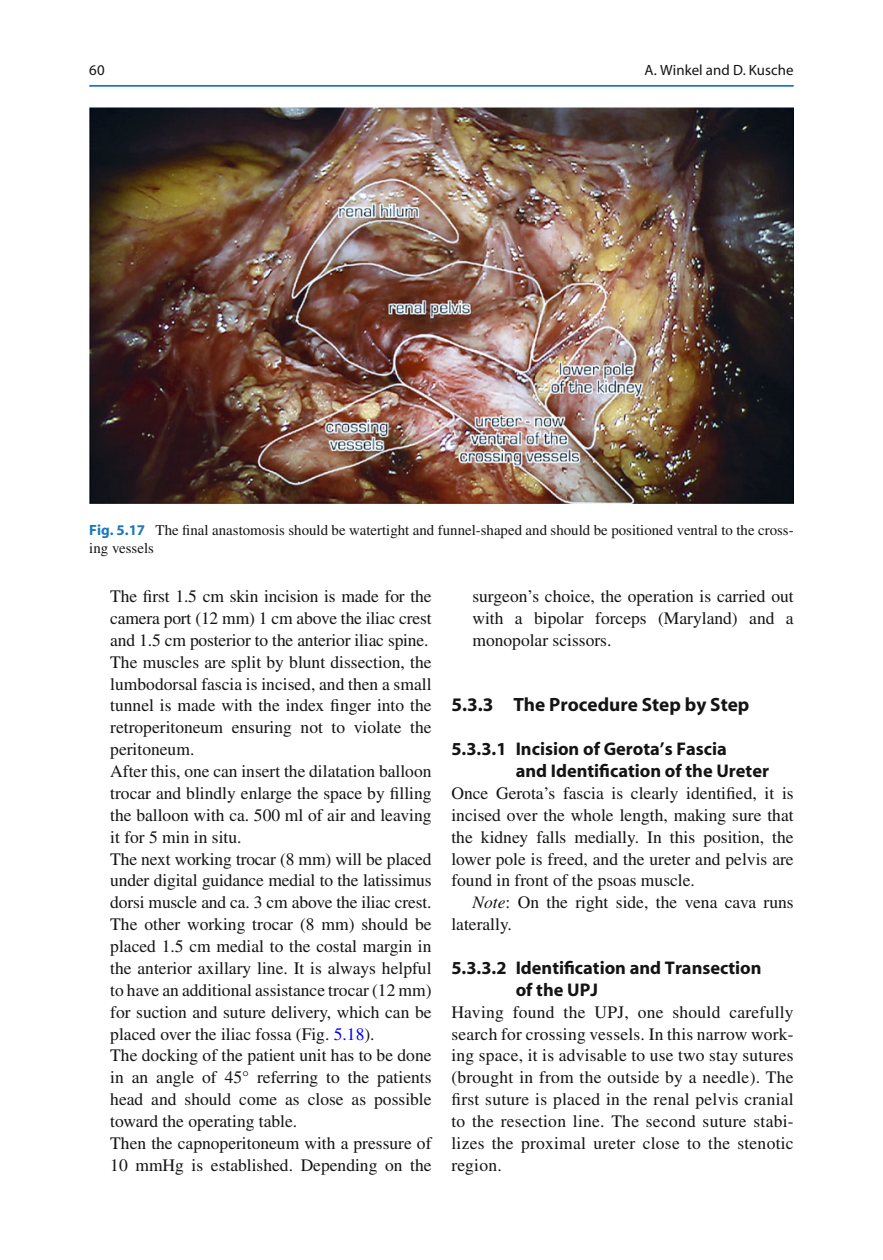
<style>
.page{position:relative;width:883px;height:1260px;background:#fff}
.page>*{position:absolute;margin:0;border:0;box-sizing:border-box;transform-origin:0 0}
.t1{font:700 19.25px "Myriad";color:#131413}
.t2{font:700 18.38px/21.9px "Myriad";color:#131413}
.t3{font:17.5px/21.9px "Times";color:#131413;text-align:justify}
.t4{font:14.88px/17.5px "Times";color:#131413}
.t5{font:14.88px "Myriad";letter-spacing:.005em;color:#131413}
.s1{font-family:"Myriad";font-weight:700;color:#1f77b9}
.s2{color:#00f}
.s3{font-style:italic}
</style>
<div class="page">
<hr style="left:89px;top:85px;width:705px;height:2px;background:#1f77b9">
<img style="left:89px;top:107px;width:705px;height:397px">
<p class="t5" style="left:89px;top:64px;width:17px">60</p>
<p class="t5" style="left:644px;top:64px;width:151px">A. Winkel and D. Kusche</p>
<p class="t4" style="left:89px;top:523px;width:706px"><span class="s1">Fig. 5.17</span> The fi nal anastomosis should be watertight and funnel-shaped and should be positioned ventral to the cross&shy;ing vessels</p>
<p class="t3" style="left:110px;top:587px;width:323px;text-align:left">The fi rst 1.5 cm skin incision is made for the camera port (12 mm) 1 cm above the iliac crest and 1.5 cm posterior to the anterior iliac spine.<br>The muscles are split by blunt dissection, the lumbodorsal fascia is incised, and then a small tunnel is made with the index fi nger into the retroperitoneum ensuring not to violate the peritoneum.<br>After this, one can insert the dilatation balloon trocar and blindly enlarge the space by fi lling the balloon with ca. 500 ml of air and leaving it for 5 min in situ.<br>The next working trocar (8 mm) will be placed under digital guidance medial to the latissimus dorsi muscle and ca. 3 cm above the iliac crest.<br>The other working trocar (8 mm) should be placed 1.5 cm medial to the costal margin in the anterior axillary line. It is always helpful to have an additional assistance trocar (12 mm) for suction and suture delivery, which can be placed over the iliac fossa (Fig. <span class="s2">5.18</span> ).<br>The docking of the patient unit has to be done in an angle of 45° referring to the patients head and should come as close as possible toward the operating table.<br>Then the capnoperitoneum with a pressure of 10 mmHg is established. Depending on the</p>
<p class="t3" style="left:472px;top:587px;width:323px">surgeon’s choice, the operation is carried out with a bipolar forceps (Maryland) and a monopolar scissors.</p>
<p class="t1" style="left:451px;top:698px;width:300px">5.3.3 The Procedure Step by Step</p>
<p class="t2" style="left:516px;top:740px;width:255px;text-indent:-64px">5.3.3.1 Incision of Gerota’s Fascia<br>and Identi fi cation of the Ureter</p>
<p class="t3" style="left:451px;top:784px;width:344px">Once Gerota’s fascia is clearly identi fi ed, it is incised over the whole length, making sure that the kidney falls medially. In this position, the lower pole is freed, and the ureter and pelvis are found in front of the psoas muscle.</p>
<p class="t3" style="left:451px;top:893px;width:344px;text-indent:21px"><span class="s3">Note</span> : On the right side, the vena cava runs laterally.</p>
<p class="t2" style="left:516px;top:958px;width:247px;text-indent:-64px">5.3.3.2 Identi fi cation and Transection of the UPJ</p>
<p class="t3" style="left:451px;top:1003px;width:344px">Having found the UPJ, one should carefully search for crossing vessels. In this narrow work&shy;ing space, it is advisable to use two stay sutures (brought in from the outside by a needle). The fi rst suture is placed in the renal pelvis cranial to the resection line. The second suture stabi&shy;lizes the proximal ureter close to the stenotic region.</p>
</div>
